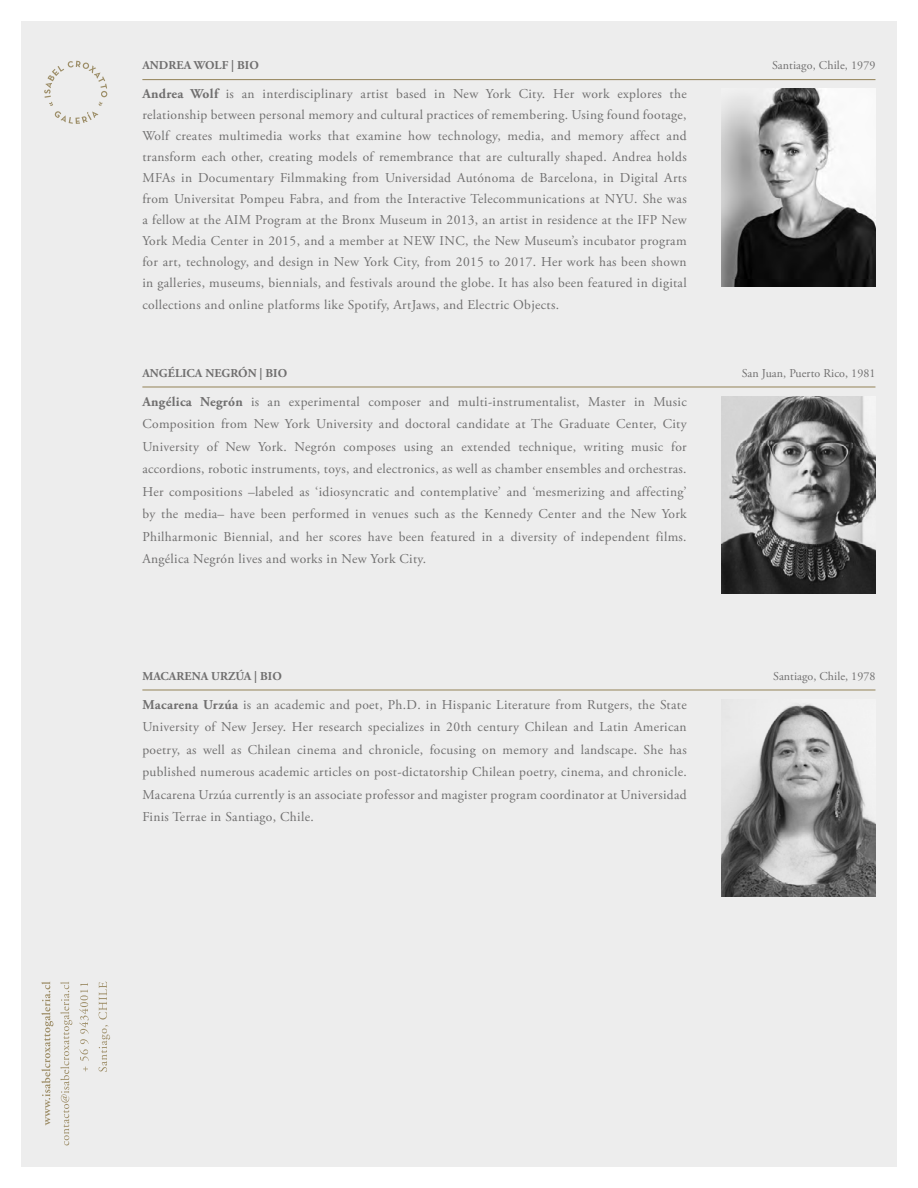
<style>
.page{position:relative;width:918px;height:1188px;background:#fff}
.page>*{position:absolute;margin:0;border:0;box-sizing:border-box;transform-origin:0 0}
.t1{font:13.5px/22.5px "Adobe Garamond Pro";letter-spacing:.025em;color:#706f6f;text-align:justify}
.t2{font:12px "Adobe Garamond Pro";letter-spacing:.005em;color:#706f6f}
.t3{font:700 12px "Adobe Garamond Pro";letter-spacing:.005em;color:#706f6f}
.s1{font-weight:700}
</style>
<div class="page">
<div style="left:21px;top:21px;width:876px;height:1146px;background:#ededed"></div>
<svg style="left:41px;top:982px;width:12px;height:143px"></svg>
<svg style="left:60px;top:982px;width:12px;height:163px"></svg>
<svg style="left:83px;top:1067px;width:5px;height:4px"></svg>
<svg style="left:79px;top:983px;width:10px;height:78px"></svg>
<svg style="left:99px;top:982px;width:11px;height:90px"></svg>
<hr style="left:142px;top:79px;width:733px;height:1px;background:#9d8e68">
<hr style="left:142px;top:689px;width:733px;height:2px;background:#9d8e68">
<hr style="left:142px;top:386px;width:733px;height:2px;background:#9d8e68">
<svg style="left:44px;top:61px;width:63px;height:63px"></svg>
<img style="left:721px;top:89px;width:154px;height:197px">
<img style="left:721px;top:704px;width:154px;height:193px">
<img style="left:721px;top:396px;width:154px;height:198px">
<p class="t3" style="left:142px;top:59px;width:118px">ANDREA WOLF | BIO</p>
<p class="t1" style="left:142px;top:84px;width:546px;line-height:21px"><span class="s1">Andrea Wolf</span> is an interdisciplinary artist based in New York City. Her work explores the relationship between personal memory and cultural practices of remembering. Using found footage, Wolf creates multimedia works that examine how technology, media, and memory affect and transform each other, creating models of remembrance that are culturally shaped. Andrea holds MFAs in Documentary Filmmaking from Universidad Autónoma de Barcelona, in Digital Arts from Universitat Pompeu Fabra, and from the Interactive Telecommunications at NYU. She was a fellow at the AIM Program at the Bronx Museum in 2013, an artist in residence at the IFP New York Media Center in 2015, and a member at NEW INC, the New Museum’s incubator program for art, technology, and design in New York City, from 2015 to 2017. Her work has been shown in galleries, museums, biennials, and festivals around the globe. It has also been featured in digital collections and online platforms like Spotify, ArtJaws, and Electric Objects.</p>
<p class="t3" style="left:142px;top:366px;width:146px">ANGÉLICA NEGRÓN | BIO</p>
<p class="t1" style="left:142px;top:391px;width:546px"><span class="s1">Angélica Negrón</span> is an experimental composer and multi-instrumentalist, Master in Music Composition from New York University and doctoral candidate at The Graduate Center, City University of New York. Negrón composes using an extended technique, writing music for accordions, robotic instruments, toys, and electronics, as well as chamber ensembles and orchestras.<br>Her compositions –labeled as ‘idiosyncratic and contemplative’ and ‘mesmerizing and affecting’ by the media– have been performed in venues such as the Kennedy Center and the New York Philharmonic Biennial, and her scores have been featured in a diversity of independent films.<br>Angélica Negrón lives and works in New York City.</p>
<p class="t3" style="left:142px;top:669px;width:141px">MACARENA URZÚA | BIO</p>
<p class="t1" style="left:142px;top:694px;width:546px"><span class="s1">Macarena Urzúa</span> is an academic and poet, Ph.D. in Hispanic Literature from Rutgers, the State University of New Jersey. Her research specializes in 20th century Chilean and Latin American poetry, as well as Chilean cinema and chronicle, focusing on memory and landscape. She has published numerous academic articles on post-dictatorship Chilean poetry, cinema, and chronicle.<br>Macarena Urzúa currently is an associate professor and magister program coordinator at Universidad Finis Terrae in Santiago, Chile.</p>
<p class="t2" style="left:772px;top:58px;width:105px">Santiago, Chile, 1979</p>
<p class="t2" style="left:742px;top:366px;width:135px">San Juan, Puerto Rico, 1981</p>
<p class="t2" style="left:773px;top:669px;width:104px">Santiago, Chile, 1978</p>
</div>
